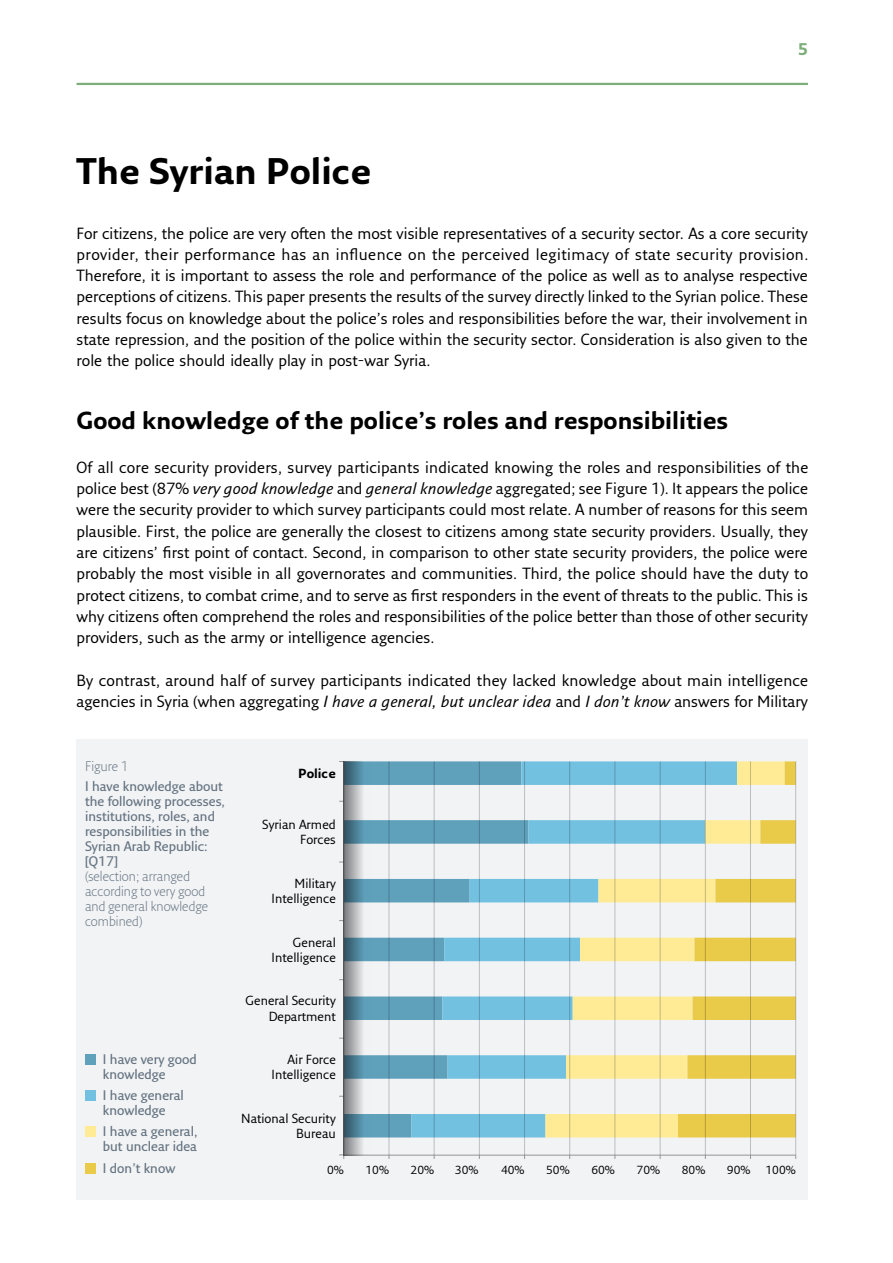
<style>
.page{position:relative;width:893px;height:1263px;background:#fff}
.page>*{position:absolute;margin:0;border:0;box-sizing:border-box;transform-origin:0 0}
.t1{font:700 36px "Fresco Sans Pro";color:#000}
.t2{font:700 24px "Fresco Sans Pro";color:#000}
.t3{font:700 16.5px "Fresco Sans Pro";color:#7eae7b}
.t4{font:15.75px/21.3px "Fresco Sans Pro";color:#000;text-align:justify}
.t5{font:600 13.5px/15px "Fresco Sans Pro";color:#657380}
.t6{font:300 13.5px/15px "Fresco Sans Pro";color:#657380}
.t7{font:12.9px/15.5px "Fresco Sans Pro";color:#000;text-align:right}
.t8{font:700 12.9px "Fresco Sans Pro";color:#000}
.t9{font:11.4px "Fresco Sans Pro";color:#000}
.s1{font-style:italic}
</style>
<div class="page">
<hr style="left:77px;top:83px;width:731px;height:2px;background:#7eae7b">
<div style="left:77px;top:739px;width:731px;height:460px;background:#f1f3f5"></div>
<svg style="left:371px;top:761px;width:40px;height:376px"></svg>
<svg style="left:411px;top:761px;width:134px;height:376px"></svg>
<svg style="left:545px;top:761px;width:133px;height:376px"></svg>
<svg style="left:678px;top:761px;width:117px;height:376px"></svg>
<hr style="left:344px;top:1155px;width:452px;height:1px;background:#939597">
<svg style="left:339px;top:1154px;width:5px;height:5px"></svg>
<hr style="left:343px;top:761px;width:1px;height:394px;background:#939597">
<hr style="left:389px;top:761px;width:1px;height:394px;background:#c6c8ca">
<hr style="left:434px;top:761px;width:1px;height:394px;background:#c6c8ca">
<hr style="left:479px;top:761px;width:1px;height:394px;background:#c6c8ca">
<hr style="left:524px;top:761px;width:1px;height:394px;background:#c6c8ca">
<hr style="left:569px;top:761px;width:1px;height:394px;background:#c6c8ca">
<hr style="left:615px;top:761px;width:1px;height:394px;background:#c6c8ca">
<hr style="left:660px;top:761px;width:1px;height:394px;background:#c6c8ca">
<hr style="left:705px;top:761px;width:1px;height:394px;background:#c6c8ca">
<hr style="left:750px;top:761px;width:1px;height:394px;background:#c6c8ca">
<hr style="left:795px;top:761px;width:1px;height:394px;background:#c6c8ca">
<svg style="left:344px;top:761px;width:27px;height:394px"></svg>
<div style="left:85px;top:1054px;width:10px;height:10px;background:#5fa0bb"></div>
<div style="left:85px;top:1090px;width:10px;height:10px;background:#73c1e1"></div>
<div style="left:85px;top:1127px;width:10px;height:10px;background:#ffeb95"></div>
<div style="left:85px;top:1163px;width:10px;height:10px;background:#eaca49"></div>
<p class="t3" style="left:798px;top:39px;width:11px">5</p>
<h1 class="t1" style="left:77px;top:149px;width:297px">The Syrian Police</h1>
<p class="t4" style="left:77px;top:222px;width:733px">For citizens, the police are very often the most visible representatives of a security sector. As a core security provider, their performance has an influence on the perceived legitimacy of state security provision.<br>Therefore, it is important to assess the role and performance of the police as well as to analyse respective perceptions of citizens. This paper presents the results of the survey directly linked to the Syrian police. These results focus on knowledge about the police’s roles and responsibilities before the war, their involvement in state repression, and the position of the police within the security sector. Consideration is also given to the role the police should ideally play in post-war Syria.</p>
<h2 class="t2" style="left:77px;top:405px;width:653px">Good knowledge of the police’s roles and responsibilities</h2>
<p class="t4" style="left:77px;top:456px;width:733px">Of all core security providers, survey participants indicated knowing the roles and responsibilities of the police best (87% <span class="s1">very good knowledge</span> and <span class="s1">general knowledge</span> aggregated; see Figure 1). It appears the police were the security provider to which survey participants could most relate. A number of reasons for this seem plausible. First, the police are generally the closest to citizens among state security providers. Usually, they are citizens’ first point of contact. Second, in comparison to other state security providers, the police were probably the most visible in all governorates and communities. Third, the police should have the duty to protect citizens, to combat crime, and to serve as first responders in the event of threats to the public. This is why citizens often comprehend the roles and responsibilities of the police better than those of other security providers, such as the army or intelligence agencies.</p>
<p class="t4" style="left:77px;top:669px;width:733px">By contrast, around half of survey participants indicated they lacked knowledge about main intelligence agencies in Syria (when aggregating <span class="s1">I have a general, but unclear idea</span> and <span class="s1">I don’t know</span> answers for Military</p>
<p class="t6" style="left:85px;top:759px;width:45px">Figure 1</p>
<p class="t5" style="left:85px;top:778px;width:142px">I have knowledge about the following processes, institutions, roles, and responsibilities in the<br>Syrian Arab Republic: [Q17]</p>
<p class="t6" style="left:85px;top:868px;width:125px">(selection; arranged according to very good and general knowledge combined)</p>
<p class="t5" style="left:103px;top:1051px;width:95px">I have very good knowledge</p>
<p class="t5" style="left:103px;top:1087px;width:82px">I have general knowledge</p>
<p class="t5" style="left:103px;top:1124px;width:96px">I have a general, but unclear idea</p>
<p class="t5" style="left:103px;top:1160px;width:74px">I don’t know</p>
<p class="t8" style="left:298px;top:765px;width:39px">Police</p>
<p class="t7" style="left:262px;top:816px;width:75px">Syrian Armed<br>Forces</p>
<p class="t7" style="left:272px;top:875px;width:66px">Military<br>Intelligence</p>
<p class="t7" style="left:272px;top:934px;width:66px">General<br>Intelligence</p>
<p class="t7" style="left:246px;top:993px;width:92px">General Security<br>Department</p>
<p class="t7" style="left:272px;top:1051px;width:66px">Air Force<br>Intelligence</p>
<p class="t7" style="left:241px;top:1110px;width:96px">National Security<br>Bureau</p>
<p class="t9" style="left:327px;top:1163px;width:18px">0%</p>
<p class="t9" style="left:365px;top:1163px;width:25px">10%</p>
<p class="t9" style="left:411px;top:1163px;width:25px">20%</p>
<p class="t9" style="left:455px;top:1163px;width:25px">30%</p>
<p class="t9" style="left:501px;top:1163px;width:25px">40%</p>
<p class="t9" style="left:546px;top:1163px;width:25px">50%</p>
<p class="t9" style="left:591px;top:1163px;width:25px">60%</p>
<p class="t9" style="left:637px;top:1163px;width:25px">70%</p>
<p class="t9" style="left:682px;top:1163px;width:25px">80%</p>
<p class="t9" style="left:727px;top:1163px;width:25px">90%</p>
<p class="t9" style="left:765px;top:1163px;width:32px">100%</p>
</div>
